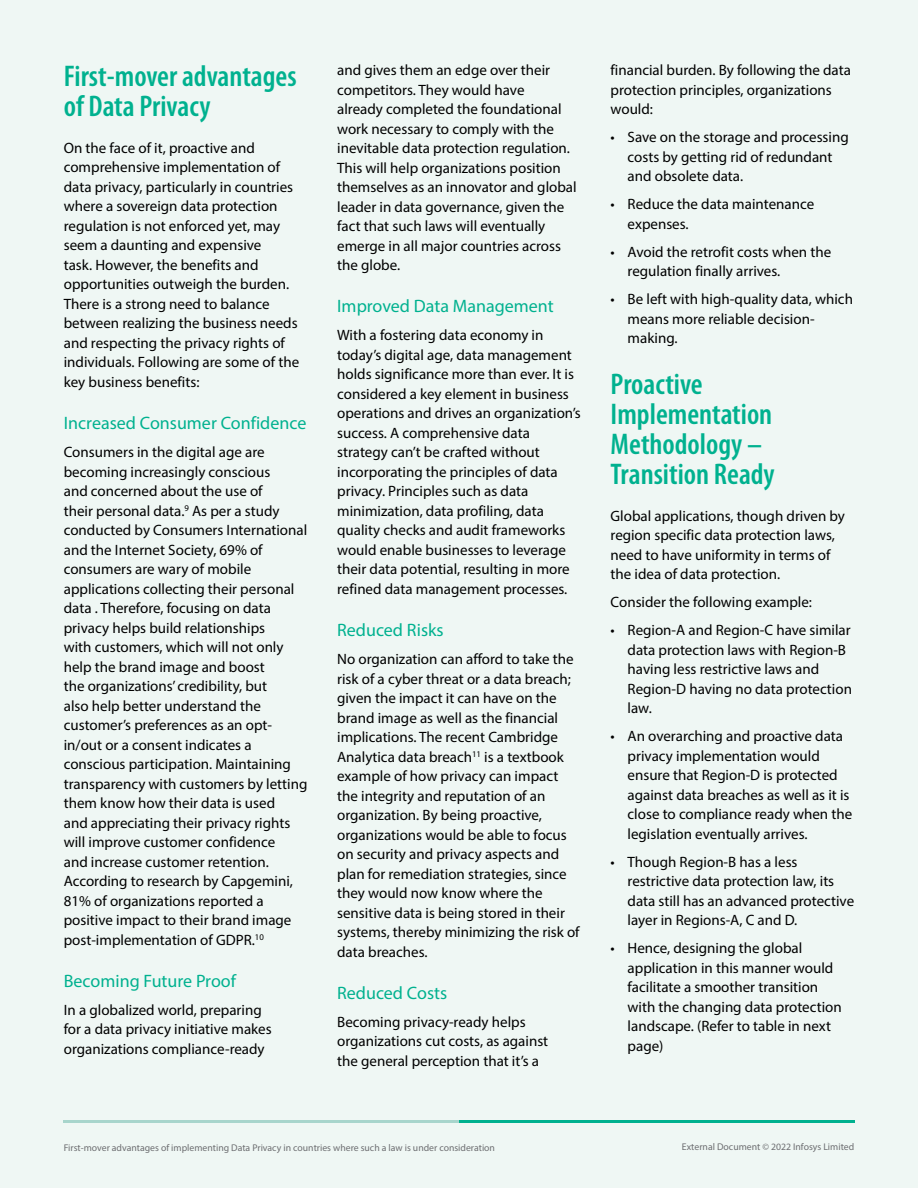
<style>
.page{position:relative;width:918px;height:1188px;background:#eff7f4}
.page>*{position:absolute;margin:0;border:0;box-sizing:border-box;transform-origin:0 0}
.t1{font:600 condensed 30px/30px "Myriad Pro";color:#00b18f}
.t2{font:18px "Myriad Pro";color:#00b18f}
.t3{font:15px/19.5px "Myriad Pro";color:#000}
.t4{font:9.75px "Myriad Pro";color:#6d6e71}
</style>
<div class="page">
<hr style="left:64px;top:1120px;width:395px;height:3px;background:#a8d5cc">
<hr style="left:459px;top:1120px;width:395px;height:3px;background:#00b18f">
<h1 class="t1" style="left:64px;top:62px;width:234px">First-mover advantages of Data Privacy</h1>
<p class="t3" style="left:64px;top:138px;width:237px">On the face of it, proactive and comprehensive implementation of data privacy, particularly in countries where a sovereign data protection regulation is not enforced yet, may seem a daunting and expensive<br>task. However, the benefits and opportunities outweigh the burden.<br>There is a strong need to balance between realizing the business needs and respecting the privacy rights of individuals. Following are some of the key business benefits:</p>
<p class="t2" style="left:64px;top:412px;width:244px">Increased Consumer Confidence</p>
<p class="t3" style="left:64px;top:442px;width:245px">Consumers in the digital age are becoming increasingly conscious<br>and concerned about the use of<br>their personal data.<sup>9</sup> As per a study conducted by Consumers International and the Internet Society, 69% of consumers are wary of mobile applications collecting their personal data . Therefore, focusing on data privacy helps build relationships<br>with customers, which will not only help the brand image and boost<br>the organizations’ credibility, but<br>also help better understand the customer’s preferences as an opt&shy;in/out or a consent indicates a conscious participation. Maintaining transparency with customers by letting them know how their data is used<br>and appreciating their privacy rights will improve customer confidence<br>and increase customer retention.<br>According to research by Capgemini, 81% of organizations reported a positive impact to their brand image post-implementation of GDPR.<sup>10</sup></p>
<p class="t2" style="left:64px;top:970px;width:174px">Becoming Future Proof</p>
<p class="t3" style="left:64px;top:1000px;width:210px">In a globalized world, preparing for a data privacy initiative makes organizations compliance-ready</p>
<p class="t3" style="left:337px;top:60px;width:241px">and gives them an edge over their competitors. They would have<br>already completed the foundational work necessary to comply with the inevitable data protection regulation.<br>This will help organizations position themselves as an innovator and global leader in data governance, given the fact that such laws will eventually emerge in all major countries across the globe.</p>
<p class="t2" style="left:337px;top:295px;width:218px">Improved Data Management</p>
<p class="t3" style="left:337px;top:325px;width:245px">With a fostering data economy in today’s digital age, data management holds significance more than ever. It is considered a key element in business operations and drives an organization’s success. A comprehensive data strategy can’t be crafted without incorporating the principles of data privacy. Principles such as data minimization, data profiling, data quality checks and audit frameworks would enable businesses to leverage their data potential, resulting in more refined data management processes.</p>
<p class="t2" style="left:337px;top:619px;width:108px">Reduced Risks</p>
<p class="t3" style="left:337px;top:649px;width:244px">No organization can afford to take the risk of a cyber threat or a data breach; given the impact it can have on the brand image as well as the financial implications. The recent Cambridge Analytica data breach<sup>11</sup> is a textbook example of how privacy can impact the integrity and reputation of an organization. By being proactive, organizations would be able to focus on security and privacy aspects and plan for remediation strategies, since they would now know where the sensitive data is being stored in their systems, thereby minimizing the risk of data breaches.</p>
<p class="t2" style="left:337px;top:982px;width:112px">Reduced Costs</p>
<p class="t3" style="left:337px;top:1012px;width:213px">Becoming privacy-ready helps organizations cut costs, as against the general perception that it’s a</p>
<p class="t3" style="left:611px;top:60px;width:242px">financial burden. By following the data protection principles, organizations would:</p>
<p class="t3" style="left:628px;top:127px;width:223px;text-indent:-17px">• Save on the storage and processing costs by getting rid of redundant and obsolete data.</p>
<p class="t3" style="left:628px;top:194px;width:188px;text-indent:-17px">• Reduce the data maintenance expenses.</p>
<p class="t3" style="left:628px;top:242px;width:205px;text-indent:-17px">• Avoid the retrofit costs when the regulation finally arrives.</p>
<p class="t3" style="left:628px;top:289px;width:227px;text-indent:-17px">• Be left with high-quality data, which means more reliable decision&shy;making.</p>
<h1 class="t1" style="left:611px;top:370px;width:166px">Proactive<br>Implementation<br>Methodology –<br>Transition Ready</h1>
<p class="t3" style="left:611px;top:506px;width:236px">Global applications, though driven by region specific data protection laws, need to have uniformity in terms of the idea of data protection.</p>
<p class="t3" style="left:611px;top:592px;width:203px">Consider the following example:</p>
<p class="t3" style="left:628px;top:620px;width:226px;text-indent:-17px">• Region-A and Region-C have similar data protection laws with Region-B having less restrictive laws and<br>Region-D having no data protection law.</p>
<p class="t3" style="left:628px;top:726px;width:226px;text-indent:-17px">• An overarching and proactive data privacy implementation would ensure that Region-D is protected against data breaches as well as it is close to compliance ready when the legislation eventually arrives.</p>
<p class="t3" style="left:628px;top:852px;width:228px;text-indent:-17px">• Though Region-B has a less restrictive data protection law, its data still has an advanced protective layer in Regions-A, C and D.</p>
<p class="t3" style="left:628px;top:938px;width:216px;text-indent:-17px">• Hence, designing the global application in this manner would facilitate a smoother transition with the changing data protection landscape. (Refer to table in next page)</p>
<p class="t4" style="left:64px;top:1142px;width:433px">First-mover advantages of implementing Data Privacy in countries where such a law is under consideration</p>
<p class="t4" style="left:682px;top:1141px;width:174px">External Document © 2022 Infosys Limited</p>
</div>
